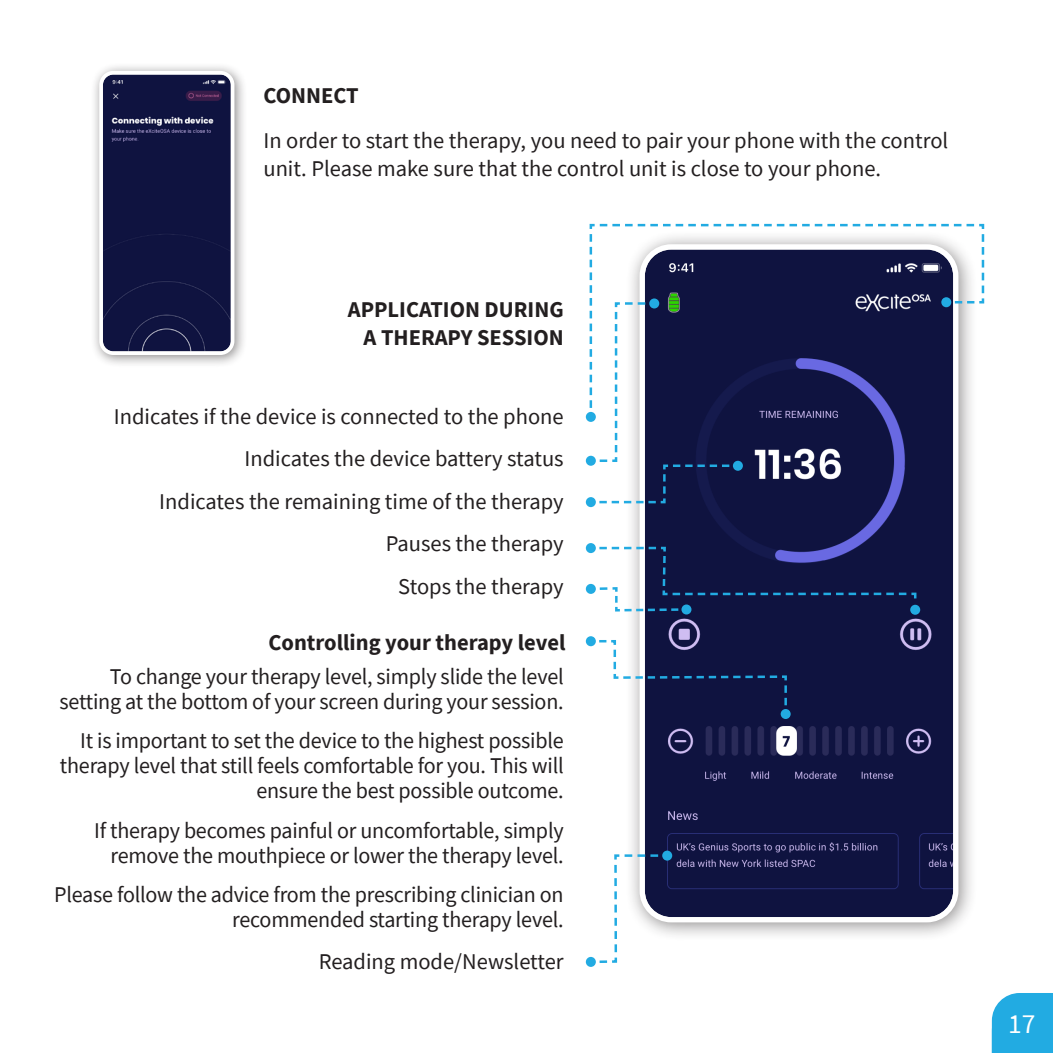
<style>
.page{position:relative;width:1053px;height:1053px;background:#fff}
.page>*{position:absolute;margin:0;border:0;box-sizing:border-box;transform-origin:0 0}
.t1{font:27.5px "Source Sans Pro";color:#fff}
.t2{font:22.5px/25px "Source Sans Pro";letter-spacing:-.01em;color:#231f20;text-align:right}
.Heading_2{font:700 22.5px/27.5px "Source Sans Pro";color:#231f20;text-align:right}
</style>
<div class="page">
<div style="left:991px;top:993px;width:61px;height:59px;background:#22abe2"></div>
<div style="left:90px;top:62px;width:157px;height:306px;background:#231f20;opacity:.5"></div>
<div style="left:104px;top:76px;width:125px;height:274px;background:#0f1340"></div>
<div style="left:99px;top:71px;width:135px;height:284px;border:4px solid #fff;border-radius:12px"></div>
<div style="left:625px;top:230px;width:353px;height:712px;background:#231f20;opacity:.5"></div>
<img style="left:645px;top:419px;width:308px;height:497px">
<div style="left:639px;top:244px;width:319px;height:678px;border:5px solid #fff;border-radius:29px"></div>
<svg style="left:589px;top:223px;width:396px;height:196px"></svg>
<div style="left:941px;top:297px;width:10px;height:10px;background:#22abe2;border-radius:50%"></div>
<svg style="left:585px;top:412px;width:10px;height:10px"></svg>
<div style="left:732px;top:460px;width:10px;height:10px;background:#22abe2;border-radius:50%"></div>
<svg style="left:585px;top:497px;width:10px;height:10px"></svg>
<svg style="left:588px;top:234px;width:152px;height:270px"></svg>
<div style="left:649px;top:298px;width:10px;height:10px;background:#22abe2;border-radius:50%"></div>
<svg style="left:585px;top:455px;width:10px;height:10px"></svg>
<svg style="left:910px;top:604px;width:10px;height:10px"></svg>
<svg style="left:585px;top:543px;width:10px;height:10px"></svg>
<svg style="left:588px;top:545px;width:329px;height:67px;background:#38416a"></svg>
<div style="left:681px;top:604px;width:10px;height:10px;background:#22abe2;border-radius:50%"></div>
<div style="left:585px;top:584px;width:10px;height:10px;background:#22abe2;border-radius:50%"></div>
<svg style="left:589px;top:638px;width:199px;height:78px"></svg>
<div style="left:780px;top:709px;width:10px;height:10px;background:#22abe2;border-radius:50%"></div>
<div style="left:585px;top:636px;width:10px;height:10px;background:#22abe2;border-radius:50%"></div>
<svg style="left:594px;top:853px;width:75px;height:111px"></svg>
<div style="left:662px;top:850px;width:10px;height:10px;background:#22abe2;border-radius:50%"></div>
<svg style="left:585px;top:956px;width:10px;height:10px"></svg>
<p class="Heading_2" style="left:263px;top:82px;width:97px">CONNECT</p>
<p class="t2" style="left:263px;top:127px;width:686px;line-height:27.5px;text-align:left">In order to start the therapy, you need to pair your phone with the control unit. Please make sure that the control unit is close to your phone.</p>
<p class="Heading_2" style="left:348px;top:296px;width:217px">APPLICATION DURING<br>A THERAPY SESSION</p>
<p class="t2" style="left:114px;top:404px;width:451px">Indicates if the device is connected to the phone</p>
<p class="t2" style="left:244px;top:446px;width:320px">Indicates the device battery status</p>
<p class="t2" style="left:159px;top:489px;width:406px">Indicates the remaining time of the therapy</p>
<p class="t2" style="left:386px;top:531px;width:179px">Pauses the therapy</p>
<p class="t2" style="left:398px;top:574px;width:167px">Stops the therapy</p>
<p class="Heading_2" style="left:268px;top:628px;width:298px">Controlling your therapy level</p>
<p class="t2" style="left:60px;top:664px;width:505px">To change your therapy level, simply slide the level setting at the bottom of your screen during your session.</p>
<p class="t2" style="left:60px;top:728px;width:505px">It is important to set the device to the highest possible therapy level that still feels comfortable for you. This will ensure the best possible outcome.</p>
<p class="t2" style="left:94px;top:817px;width:471px">If therapy becomes painful or uncomfortable, simply remove the mouthpiece or lower the therapy level.</p>
<p class="t2" style="left:54px;top:881px;width:511px">Please follow the advice from the prescribing clinician on recommended starting therapy level.</p>
<p class="t2" style="left:319px;top:948px;width:246px">Reading mode/Newsletter</p>
<p class="t1" style="left:1008px;top:1006px;width:29px">17</p>
</div>
